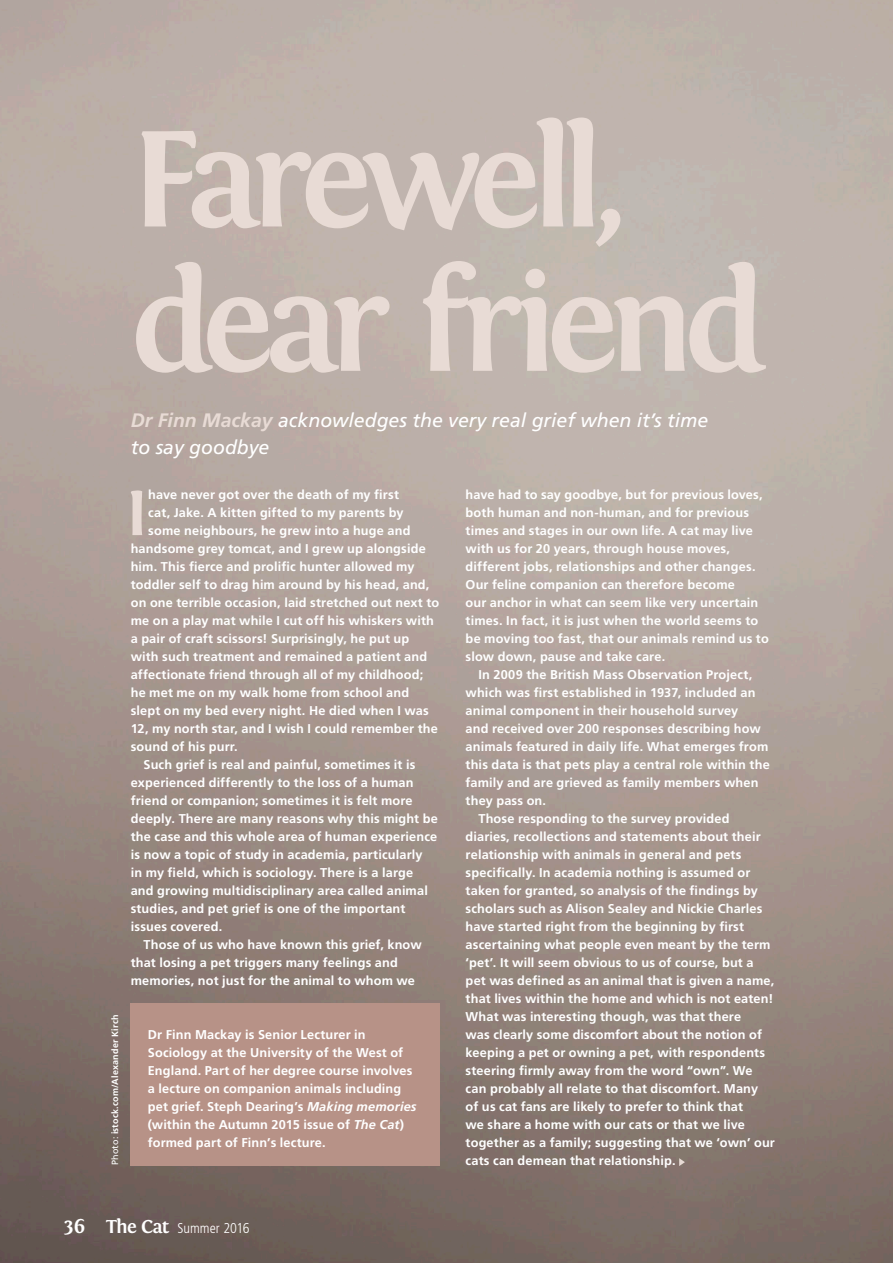
<style>
.page{position:relative;width:893px;height:1263px;background:#fff}
.page>*{position:absolute;margin:0;border:0;box-sizing:border-box;transform-origin:0 0}
.t1{font:700 143.4px/144.3px "Fontin";letter-spacing:-.075em;color:#e8dbd5}
.t2{font:700 65.85px "Fontin";color:#e8dbd5}
.t3{font:italic 19.5px/27px "Frutiger";color:#fff}
.t4{font:300 condensed 14.25px "Frutiger";color:#fff}
.t5{font:700 12.75px/18px "Frutiger";letter-spacing:.01em;color:#fff}
.t6{font:700 9px "Frutiger";letter-spacing:.025em;color:#fff}
.s1{font-weight:400}
.s2{font-weight:700;color:#e8dbd5}
.s3{font-style:italic}
.s4{font-family:"Fontin";font-weight:700;font-stretch:normal;font-size:21px}
.s5{font-family:"Fontin";font-weight:700;font-stretch:normal;font-size:19.5px}
</style>
<div class="page">
<img style="left:0;top:0;width:893px;height:1263px">
<svg style="left:679px;top:1158px;width:6px;height:8px"></svg>
<div style="left:131px;top:1003px;width:309px;height:162px;background:#b79287"></div>
<p class="t6" style="left:110px;top:1165px;width:152px;rotate:-90deg"><span class="s1">Photo:</span> istock.com/Alexander Kirch</p>
<h1 class="t1" style="left:131px;top:106px;width:636px">Farewell, dear friend</h1>
<h3 class="t3" style="left:131px;top:407px;width:579px"><span class="s2">Dr Finn Mackay</span> acknowledges the very real grief when it’s time to say goodbye</h3>
<h2 class="t2" style="left:126px;top:476px;width:24px">I</h2>
<p class="t5" style="left:148px;top:485px;width:252px">have never got over the death of my first</p>
<p class="t5" style="left:148px;top:503px;width:257px">cat, Jake. A kitten gifted to my parents by</p>
<p class="t5" style="left:148px;top:522px;width:264px">some neighbours, he grew into a huge and</p>
<p class="t5" style="left:131px;top:540px;width:297px">handsome grey tomcat, and I grew up alongside</p>
<p class="t5" style="left:131px;top:558px;width:285px">him. This fierce and prolific hunter allowed my</p>
<p class="t5" style="left:131px;top:576px;width:300px">toddler self to drag him around by his head, and,</p>
<p class="t5" style="left:131px;top:594px;width:310px">on one terrible occasion, laid stretched out next to</p>
<p class="t5" style="left:131px;top:612px;width:305px">me on a play mat while I cut off his whiskers with</p>
<p class="t5" style="left:131px;top:630px;width:280px">a pair of craft scissors! Surprisingly, he put up</p>
<p class="t5" style="left:131px;top:648px;width:298px">with such treatment and remained a patient and</p>
<p class="t5" style="left:131px;top:666px;width:294px">affectionate friend through all of my childhood;</p>
<p class="t5" style="left:131px;top:684px;width:280px">he met me on my walk home from school and</p>
<p class="t5" style="left:131px;top:702px;width:300px">slept on my bed every night. He died when I was</p>
<p class="t5" style="left:131px;top:720px;width:309px">12, my north star, and I wish I could remember the</p>
<p class="t5" style="left:131px;top:738px;width:109px">sound of his purr.</p>
<p class="t5" style="left:143px;top:756px;width:273px">Such grief is real and painful, sometimes it is</p>
<p class="t5" style="left:131px;top:774px;width:284px">experienced differently to the loss of a human</p>
<p class="t5" style="left:131px;top:792px;width:283px">friend or companion; sometimes it is felt more</p>
<p class="t5" style="left:131px;top:810px;width:309px">deeply. There are many reasons why this might be</p>
<p class="t5" style="left:131px;top:828px;width:308px">the case and this whole area of human experience</p>
<p class="t5" style="left:131px;top:846px;width:293px">is now a topic of study in academia, particularly</p>
<p class="t5" style="left:131px;top:864px;width:284px">in my field, which is sociology. There is a large</p>
<p class="t5" style="left:131px;top:882px;width:299px">and growing multidisciplinary area called animal</p>
<p class="t5" style="left:131px;top:900px;width:276px">studies, and pet grief is one of the important</p>
<p class="t5" style="left:131px;top:918px;width:93px">issues covered.</p>
<p class="t5" style="left:143px;top:936px;width:280px">Those of us who have known this grief, know</p>
<p class="t5" style="left:131px;top:954px;width:269px">that losing a pet triggers many feelings and</p>
<p class="t5" style="left:131px;top:972px;width:286px">memories, not just for the animal to whom we</p>
<p class="t5" style="left:148px;top:1025px;width:270px">Dr Finn Mackay is Senior Lecturer in Sociology at the University of the West of England. Part of her degree course involves a lecture on companion animals including pet grief. Steph Dearing’s <span class="s3">Making memories </span>(within the Autumn 2015 issue of <span class="s3">The Cat</span>) formed part of Finn’s lecture.</p>
<p class="t5" style="left:466px;top:486px;width:305px">have had to say goodbye, but for previous loves, both human and non-human, and for previous times and stages in our own life. A cat may live with us for 20 years, through house moves, different jobs, relationships and other changes.<br>Our feline companion can therefore become<br>our anchor in what can seem like very uncertain times. In fact, it is just when the world seems to be moving too fast, that our animals remind us to slow down, pause and take care.</p>
<p class="t5" style="left:478px;top:666px;width:276px">In 2009 the British Mass Observation Project,</p>
<p class="t5" style="left:466px;top:684px;width:291px">which was first established in 1937, included an</p>
<p class="t5" style="left:466px;top:702px;width:274px">animal component in their household survey</p>
<p class="t5" style="left:466px;top:720px;width:297px">and received over 200 responses describing how</p>
<p class="t5" style="left:466px;top:738px;width:304px">animals featured in daily life. What emerges from</p>
<p class="t5" style="left:466px;top:756px;width:306px">this data is that pets play a central role within the</p>
<p class="t5" style="left:466px;top:774px;width:294px">family and are grieved as family members when</p>
<p class="t5" style="left:466px;top:792px;width:82px">they pass on.</p>
<p class="t5" style="left:478px;top:810px;width:253px">Those responding to the survey provided</p>
<p class="t5" style="left:466px;top:828px;width:297px">diaries, recollections and statements about their</p>
<p class="t5" style="left:466px;top:846px;width:277px">relationship with animals in general and pets</p>
<p class="t5" style="left:466px;top:864px;width:286px">specifically. In academia nothing is assumed or</p>
<p class="t5" style="left:466px;top:882px;width:294px">taken for granted, so analysis of the findings by</p>
<p class="t5" style="left:466px;top:900px;width:298px">scholars such as Alison Sealey and Nickie Charles</p>
<p class="t5" style="left:466px;top:918px;width:280px">have started right from the beginning by first</p>
<p class="t5" style="left:466px;top:936px;width:306px">ascertaining what people even meant by the term</p>
<p class="t5" style="left:466px;top:954px;width:289px">‘pet’. It will seem obvious to us of course, but a</p>
<p class="t5" style="left:466px;top:972px;width:310px">pet was defined as an animal that is given a name,</p>
<p class="t5" style="left:466px;top:990px;width:309px">that lives within the home and which is not eaten!</p>
<p class="t5" style="left:466px;top:1008px;width:277px">What was interesting though, was that there</p>
<p class="t5" style="left:466px;top:1026px;width:298px">was clearly some discomfort about the notion of</p>
<p class="t5" style="left:466px;top:1044px;width:301px">keeping a pet or owning a pet, with respondents</p>
<p class="t5" style="left:466px;top:1062px;width:288px">steering firmly away from the word “own”. We</p>
<p class="t5" style="left:466px;top:1080px;width:294px">can probably all relate to that discomfort. Many</p>
<p class="t5" style="left:466px;top:1098px;width:279px">of us cat fans are likely to prefer to think that</p>
<p class="t5" style="left:466px;top:1116px;width:281px">we share a home with our cats or that we live</p>
<p class="t5" style="left:466px;top:1134px;width:311px">together as a family; suggesting that we ‘own’ our</p>
<p class="t5" style="left:466px;top:1152px;width:212px">cats can demean that relationship.</p>
<p class="t4" style="left:64px;top:1220px;width:187px"><span class="s4">36</span> <span class="s5">The Cat</span> Summer 2016</p>
</div>
